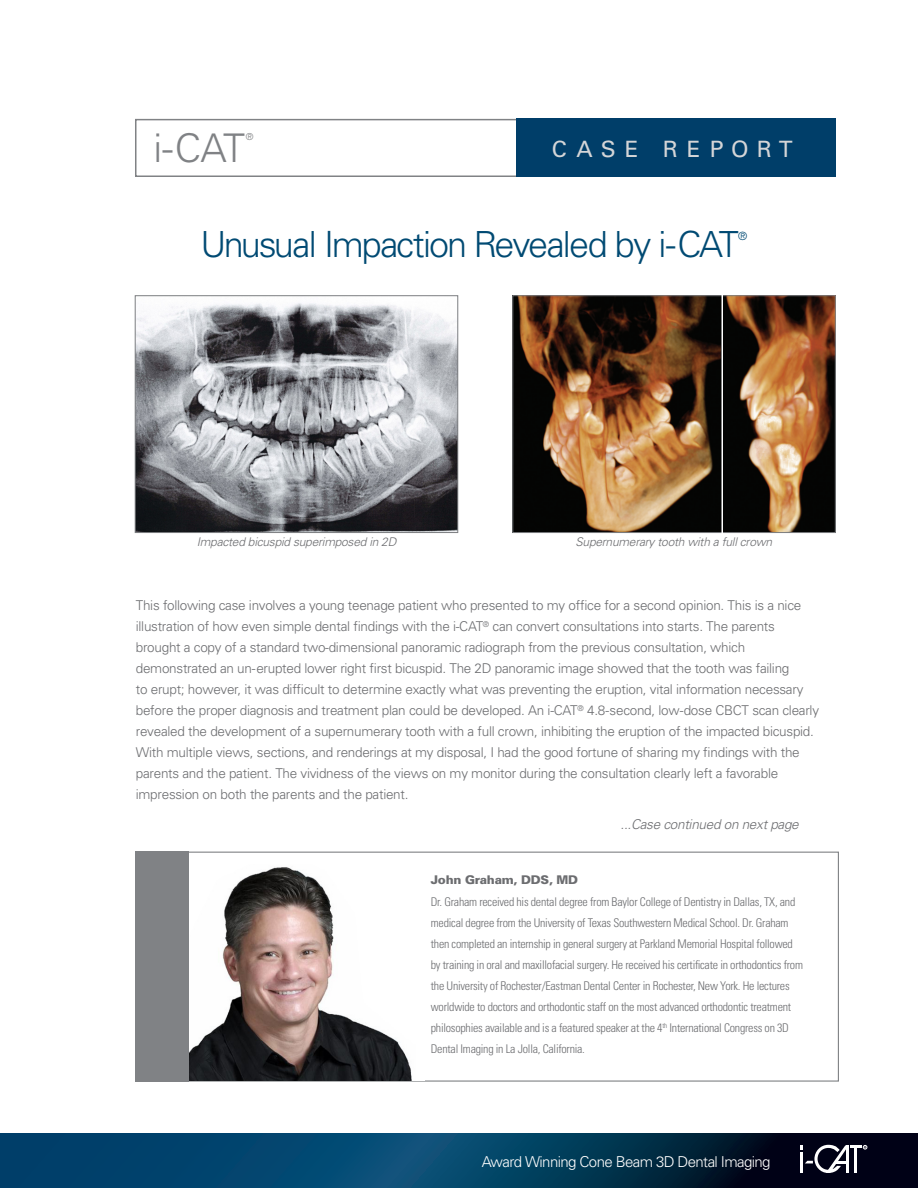
<style>
.page{position:relative;width:918px;height:1188px;background:#fff}
.page>*{position:absolute;margin:0;border:0;box-sizing:border-box;transform-origin:0 0}
.t1{font:300 39.45px "Univers";color:#808285}
.t2{font:300 36px "Univers";letter-spacing:-.06em;color:#004a73}
.t3{font:22.5px "Univers";letter-spacing:.38em;color:#d4d5d7}
.t4{font:300 15px "Univers";letter-spacing:-.04em;color:#fff}
.t5{font:300 13.5px/21px "Univers";letter-spacing:-.02em;color:#6c6d70}
.t6{font:italic 300 13.5px "Univers";letter-spacing:-.02em;color:#6c6d70}
.t7{font:300 condensed 12px/21px "Univers";letter-spacing:-.02em;color:#6c6d70}
.t8{font:italic 300 12px "Univers";letter-spacing:-.02em;color:#6c6d70}
.t9{font:900 12px "Univers";letter-spacing:-.02em;color:#6c6d70}
.t10{font:300 11.4px "Univers";color:#004a73}
.t11{font:300 9.6px "Univers";color:#808285}
</style>
<div class="page">
<svg style="left:0;top:1133px;width:918px;height:55px;background:#023556"></svg>
<img style="left:137px;top:303px;width:319px;height:228px">
<div style="left:135px;top:296px;width:323px;height:237px;border:1px solid #7c7e81"></div>
<img style="left:515px;top:298px;width:319px;height:233px">
<div style="left:513px;top:296px;width:323px;height:237px;border:1px solid #7c7e81"></div>
<div style="left:135px;top:852px;width:704px;height:230px;background:#fff;border:1px solid #808285"></div>
<img style="left:189px;top:867px;width:223px;height:213px">
<div style="left:135px;top:851px;width:54px;height:230px;background:#808285"></div>
<hr style="left:722px;top:290px;width:1px;height:245px;background:#fff">
<div style="left:135px;top:119px;width:391px;height:58px;background:#fff;border:2px solid #808285"></div>
<div style="left:516px;top:119px;width:320px;height:58px;background:#003e69"></div>
<svg style="left:800px;top:1145px;width:67px;height:28px"></svg>
<p class="t1" style="left:153px;top:125px;width:93px">i-CAT</p>
<p class="t11" style="left:246px;top:131px;width:9px">®</p>
<p class="t3" style="left:552px;top:136px;width:242px">CASE REPORT</p>
<p class="t2" style="left:201px;top:223px;width:540px">Unusual Impaction Revealed by i-CAT</p>
<p class="t10" style="left:738px;top:229px;width:11px">®</p>
<p class="t8" style="left:197px;top:534px;width:201px">Impacted bicuspid superimposed in 2D</p>
<p class="t8" style="left:576px;top:534px;width:198px">Supernumerary tooth with a full crown</p>
<p class="t5" style="left:136px;top:595px;width:685px">This following case involves a young teenage patient who presented to my office for a second opinion. This is a nice illustration of how even simple dental findings with the i-CAT<sup>®</sup> can convert consultations into starts. The parents brought a copy of a standard two-dimensional panoramic radiograph from the previous consultation, which demonstrated an un-erupted lower right first bicuspid. The 2D panoramic image showed that the tooth was failing<br>to erupt; however, it was difficult to determine exactly what was preventing the eruption, vital information necessary before the proper diagnosis and treatment plan could be developed. An i-CAT<sup>®</sup> 4.8-second, low-dose CBCT scan clearly revealed the development of a supernumerary tooth with a full crown, inhibiting the eruption of the impacted bicuspid.<br>With multiple views, sections, and renderings at my disposal, I had the good fortune of sharing my findings with the parents and the patient. The vividness of the views on my monitor during the consultation clearly left a favorable impression on both the parents and the patient.</p>
<p class="t6" style="left:621px;top:816px;width:180px">...Case continued on next page</p>
<p class="t9" style="left:431px;top:872px;width:149px">John Graham, DDS, MD</p>
<p class="t7" style="left:431px;top:891px;width:374px">Dr. Graham received his dental degree from Baylor College of Dentistry in Dallas, TX, and medical degree from the University of Texas Southwestern Medical School. Dr. Graham then completed an internship in general surgery at Parkland Memorial Hospital followed by training in oral and maxillofacial surgery. He received his certificate in orthodontics from the University of Rochester/Eastman Dental Center in Rochester, New York. He lectures worldwide to doctors and orthodontic staff on the most advanced orthodontic treatment philosophies available and is a featured speaker at the 4<sup>th</sup> International Congress on 3D Dental Imaging in La Jolla, California.</p>
<p class="t4" style="left:482px;top:1153px;width:290px">Award Winning Cone Beam 3D Dental Imaging</p>
</div>
